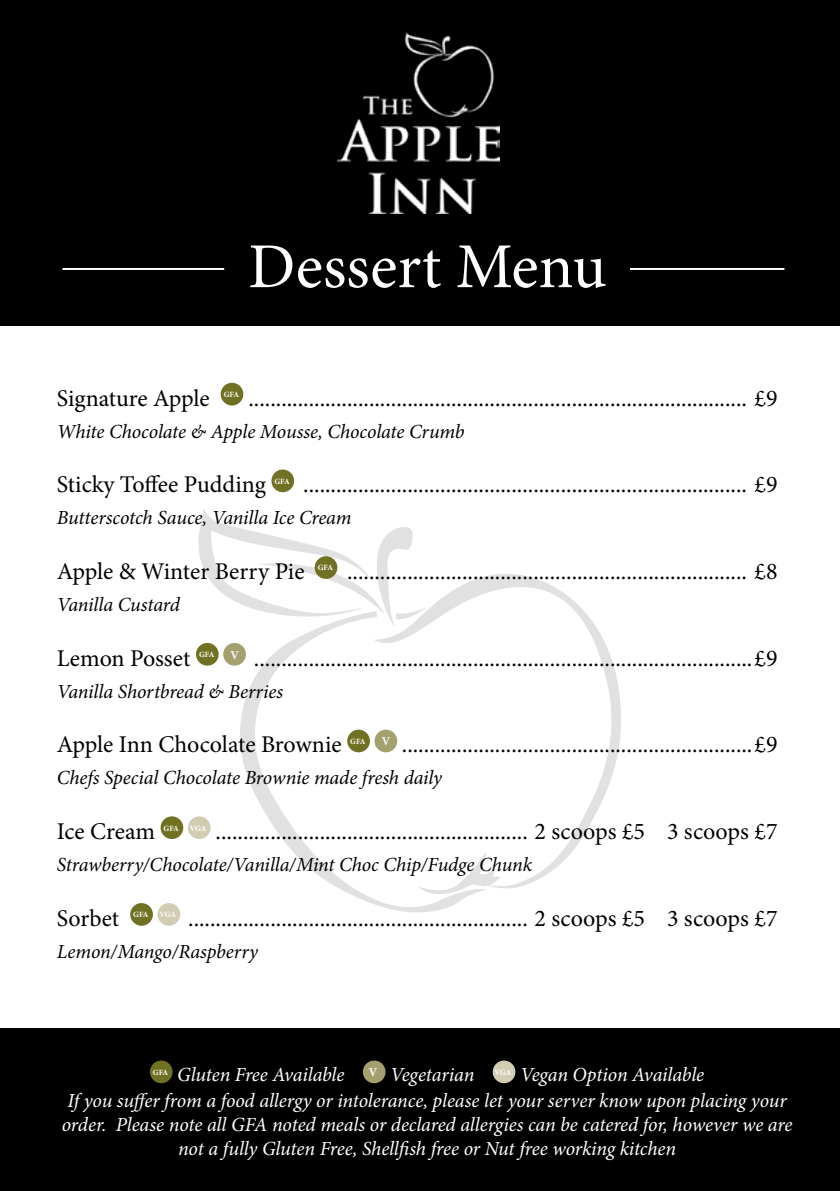
<style>
.page{position:relative;width:840px;height:1191px;background:#fff}
.page>*{position:absolute;margin:0;border:0;box-sizing:border-box;transform-origin:0 0}
.t1{font:64px "Minion Pro";color:#fff}
.t2{font:24px "Minion Pro";color:#000}
.t3{font:italic 20px/26px "Minion Pro";letter-spacing:-.01em;color:#fff}
.t4{font:italic 20px "Minion Pro";letter-spacing:-.005em;color:#000}
.t5{font:700 8px "Minion Pro";letter-spacing:-.02em;color:#fff}
</style>
<div class="page">
<div style="left:0;top:1028px;width:839px;height:163px;background:#000"></div>
<svg style="left:427px;top:574px;width:193px;height:316px"></svg>
<svg style="left:238px;top:611px;width:247px;height:301px"></svg>
<svg style="left:198px;top:510px;width:227px;height:116px"></svg>
<div style="left:220px;top:383px;width:23px;height:22px;background:#707123;border-radius:50%"></div>
<div style="left:271px;top:469px;width:23px;height:23px;background:#707123;border-radius:50%"></div>
<div style="left:314px;top:556px;width:23px;height:23px;background:#707123;border-radius:50%"></div>
<div style="left:196px;top:643px;width:22px;height:22px;background:#707123;border-radius:50%"></div>
<div style="left:223px;top:643px;width:23px;height:22px;background:#a5a16e;border-radius:50%"></div>
<div style="left:347px;top:729px;width:23px;height:23px;background:#707123;border-radius:50%"></div>
<div style="left:374px;top:729px;width:23px;height:23px;background:#a5a16e;border-radius:50%"></div>
<div style="left:160px;top:816px;width:23px;height:23px;background:#707123;border-radius:50%"></div>
<div style="left:188px;top:816px;width:22px;height:23px;background:#d1cdb3;border-radius:50%"></div>
<div style="left:130px;top:903px;width:23px;height:22px;background:#707123;border-radius:50%"></div>
<div style="left:157px;top:903px;width:23px;height:22px;background:#d1cdb3;border-radius:50%"></div>
<div style="left:0;top:0;width:839px;height:326px;background:#000"></div>
<hr style="left:62px;top:268px;width:162px;height:2px;background:#fff">
<hr style="left:629px;top:268px;width:155px;height:2px;background:#fff">
<img style="left:337px;top:33px;width:162px;height:181px">
<div style="left:150px;top:1060px;width:22px;height:23px;background:#707123;border-radius:50%"></div>
<div style="left:362px;top:1060px;width:23px;height:23px;background:#a5a16e;border-radius:50%"></div>
<div style="left:492px;top:1060px;width:23px;height:23px;background:#d1cdb3;border-radius:50%"></div>
<h1 class="t1" style="left:248px;top:224px;width:359px">Dessert Menu</h1>
<p class="t2" style="left:57px;top:382px;width:154px">Signature Apple</p>
<p class="t5" style="left:223px;top:389px;width:17px">GFA</p>
<p class="t2" style="left:248px;top:382px;width:530px">........................................................................................... £9</p>
<p class="t4" style="left:57px;top:417px;width:409px">White Chocolate &amp; Apple Mousse, Chocolate Crumb</p>
<p class="t2" style="left:57px;top:468px;width:210px">Sticky Toffee Pudding</p>
<p class="t5" style="left:274px;top:475px;width:17px">GFA</p>
<p class="t2" style="left:303px;top:468px;width:475px">................................................................................. £9</p>
<p class="t4" style="left:57px;top:504px;width:296px">Butterscotch Sauce, Vanilla Ice Cream</p>
<p class="t2" style="left:57px;top:555px;width:249px">Apple &amp; Winter Berry Pie</p>
<p class="t5" style="left:317px;top:562px;width:17px">GFA</p>
<p class="t2" style="left:347px;top:555px;width:431px">......................................................................... £8</p>
<p class="t4" style="left:57px;top:591px;width:125px">Vanilla Custard</p>
<p class="t2" style="left:57px;top:642px;width:135px">Lemon Posset</p>
<p class="t5" style="left:199px;top:649px;width:17px">GFA</p>
<p class="t2" style="left:230px;top:642px;width:548px"><sup>V</sup> ...........................................................................................£9</p>
<p class="t4" style="left:57px;top:677px;width:228px">Vanilla Shortbread &amp; Berries</p>
<p class="t2" style="left:57px;top:728px;width:286px">Apple Inn Chocolate Brownie</p>
<p class="t5" style="left:350px;top:735px;width:17px">GFA</p>
<p class="t2" style="left:381px;top:728px;width:397px"><sup>V</sup> ................................................................£9</p>
<p class="t4" style="left:57px;top:764px;width:386px">Chefs Special Chocolate Brownie made fresh daily</p>
<p class="t2" style="left:57px;top:815px;width:100px">Ice Cream</p>
<p class="t5" style="left:163px;top:822px;width:17px">GFA</p>
<p class="t5" style="left:190px;top:822px;width:18px">VGA</p>
<p class="t2" style="left:215px;top:815px;width:563px">......................................................... 2 scoops £5 3 scoops £7</p>
<p class="t4" style="left:57px;top:851px;width:476px">Strawberry/Chocolate/Vanilla/Mint Choc Chip/Fudge Chunk</p>
<p class="t2" style="left:57px;top:902px;width:64px">Sorbet</p>
<p class="t5" style="left:133px;top:909px;width:17px">GFA</p>
<p class="t5" style="left:159px;top:909px;width:18px">VGA</p>
<p class="t2" style="left:188px;top:902px;width:590px">.............................................................. 2 scoops £5 3 scoops £7</p>
<p class="t4" style="left:57px;top:937px;width:203px">Lemon/Mango/Raspberry</p>
<p class="t3" style="left:67px;top:1061px;width:720px;text-indent:452px">Vegan Option Available<br>If you suffer from a food allergy or intolerance, please let your server know upon placing your</p>
<p class="t3" style="left:62px;top:1112px;width:731px;line-height:24px;text-align:center">order. Please note all GFA noted meals or declared allergies can be catered for, however we are not a fully Gluten Free, Shellfish free or Nut free working kitchen</p>
<p class="t5" style="left:153px;top:1066px;width:17px">GFA</p>
<p class="t3" style="left:177px;top:1061px;width:298px">Gluten Free Available <sup>V</sup> Vegetarian</p>
<p class="t5" style="left:494px;top:1066px;width:18px">VGA</p>
</div>
